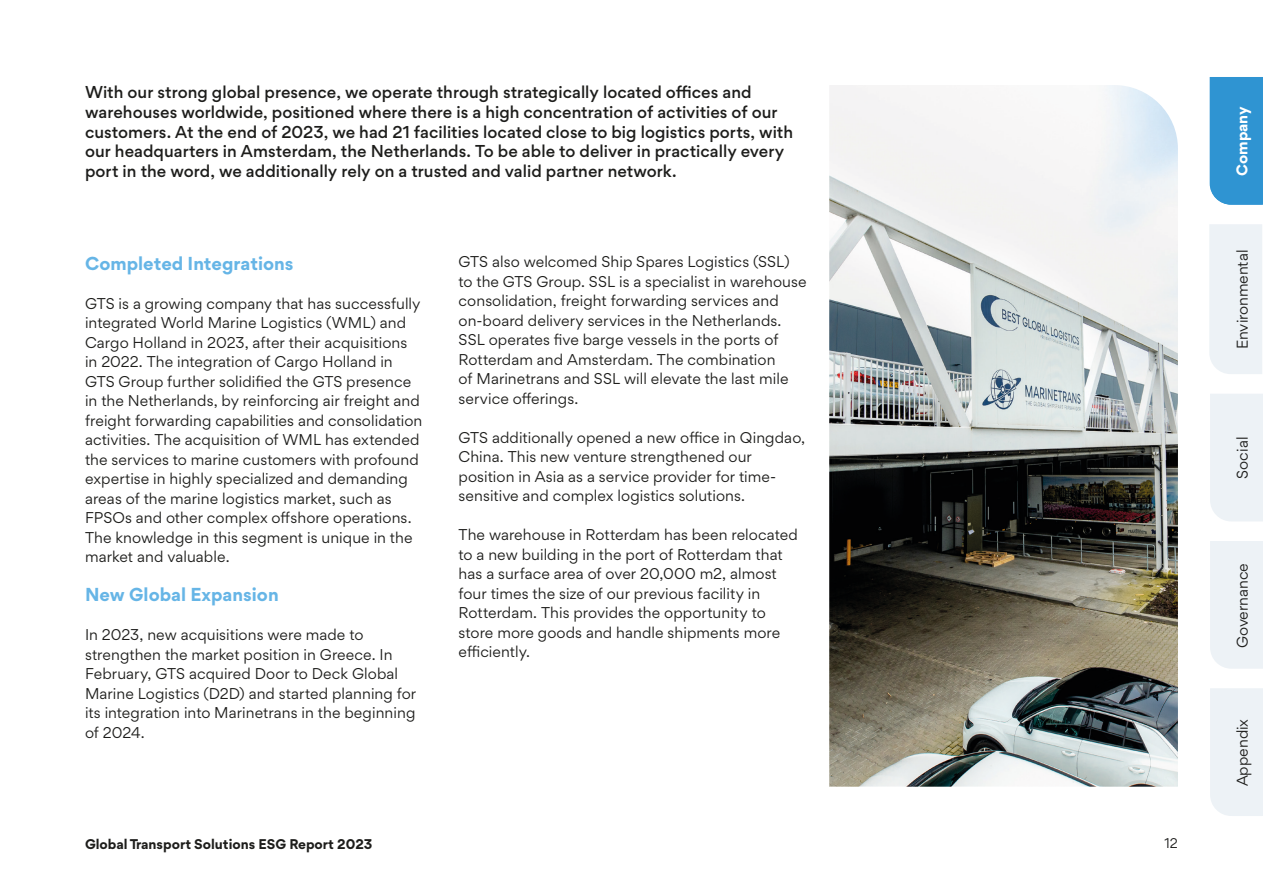
<style>
.page{position:relative;width:1263px;height:893px;background:#fff}
.page>*{position:absolute;margin:0;border:0;box-sizing:border-box;transform-origin:0 0}
.t1{font:700 18px "Gordita";color:#66b5e6}
.t2{font:500 16.5px/19.5px "Gordita";color:#1d1d1b}
.t3{font:15px/19.5px "Gordita";letter-spacing:.005em;color:#1d1d1b}
.t4{font:700 15px "Gordita";color:#fff}
.t5{font:700 13.5px "Gordita";color:#1d1d1b}
.t6{font:13.5px "Gordita";color:#1d1d1b}
</style>
<div class="page">
<img style="left:829px;top:85px;width:349px;height:702px">
<div style="left:1209px;top:224px;width:53px;height:150px;background:#edf2f6"></div>
<div style="left:1210px;top:394px;width:53px;height:127px;background:#edf2f6"></div>
<div style="left:1210px;top:541px;width:53px;height:128px;background:#edf2f6"></div>
<div style="left:1210px;top:688px;width:53px;height:128px;background:#edf2f6"></div>
<div style="left:1210px;top:77px;width:53px;height:128px;background:#2f94d2"></div>
<p class="t2" style="left:85px;top:83px;width:709px">With our strong global presence, we operate through strategically located offices and warehouses worldwide, positioned where there is a high concentration of activities of our customers. At the end of 2023, we had 21 facilities located close to big logistics ports, with our headquarters in Amsterdam, the Netherlands. To be able to deliver in practically every port in the word, we additionally rely on a trusted and valid partner network.</p>
<p class="t1" style="left:85px;top:250px;width:210px">Completed Integrations</p>
<p class="t3" style="left:85px;top:293px;width:339px">GTS is a growing company that has successfully integrated World Marine Logistics (WML) and Cargo Holland in 2023, after their acquisitions in 2022. The integration of Cargo Holland in GTS Group further solidified the GTS presence in the Netherlands, by reinforcing air freight and freight forwarding capabilities and consolidation activities. The acquisition of WML has extended the services to marine customers with profound expertise in highly specialized and demanding areas of the marine logistics market, such as FPSOs and other complex offshore operations.<br>The knowledge in this segment is unique in the market and valuable.</p>
<p class="t1" style="left:85px;top:581px;width:195px">New Global Expansion</p>
<p class="t3" style="left:85px;top:625px;width:333px">In 2023, new acquisitions were made to strengthen the market position in Greece. In February, GTS acquired Door to Deck Global Marine Logistics (D2D) and started planning for its integration into Marinetrans in the beginning of 2024.</p>
<p class="t3" style="left:459px;top:252px;width:349px">GTS also welcomed Ship Spares Logistics (SSL) to the GTS Group. SSL is a specialist in warehouse consolidation, freight forwarding services and on-board delivery services in the Netherlands.<br>SSL operates five barge vessels in the ports of Rotterdam and Amsterdam. The combination<br>of Marinetrans and SSL will elevate the last mile service offerings.</p>
<p class="t3" style="left:459px;top:428px;width:348px">GTS additionally opened a new office in Qingdao, China. This new venture strengthened our position in Asia as a service provider for time&shy;sensitive and complex logistics solutions.</p>
<p class="t3" style="left:459px;top:525px;width:341px">The warehouse in Rotterdam has been relocated to a new building in the port of Rotterdam that has a surface area of over 20,000 m2, almost four times the size of our previous facility in Rotterdam. This provides the opportunity to store more goods and handle shipments more efficiently.</p>
<p class="t5" style="left:85px;top:834px;width:289px">Global Transport Solutions ESG Report 2023</p>
<p class="t6" style="left:1164px;top:834px;width:15px">12</p>
<p class="t4" style="left:1231px;top:176px;width:71px;rotate:-90deg">Company</p>
<p class="t3" style="left:1232px;top:349px;width:101px;rotate:-90deg">Environmental</p>
<p class="t3" style="left:1232px;top:479px;width:43px;rotate:-90deg">Social</p>
<p class="t3" style="left:1232px;top:648px;width:86px;rotate:-90deg">Governance</p>
<p class="t3" style="left:1232px;top:786px;width:69px;rotate:-90deg">Appendix</p>
</div>
